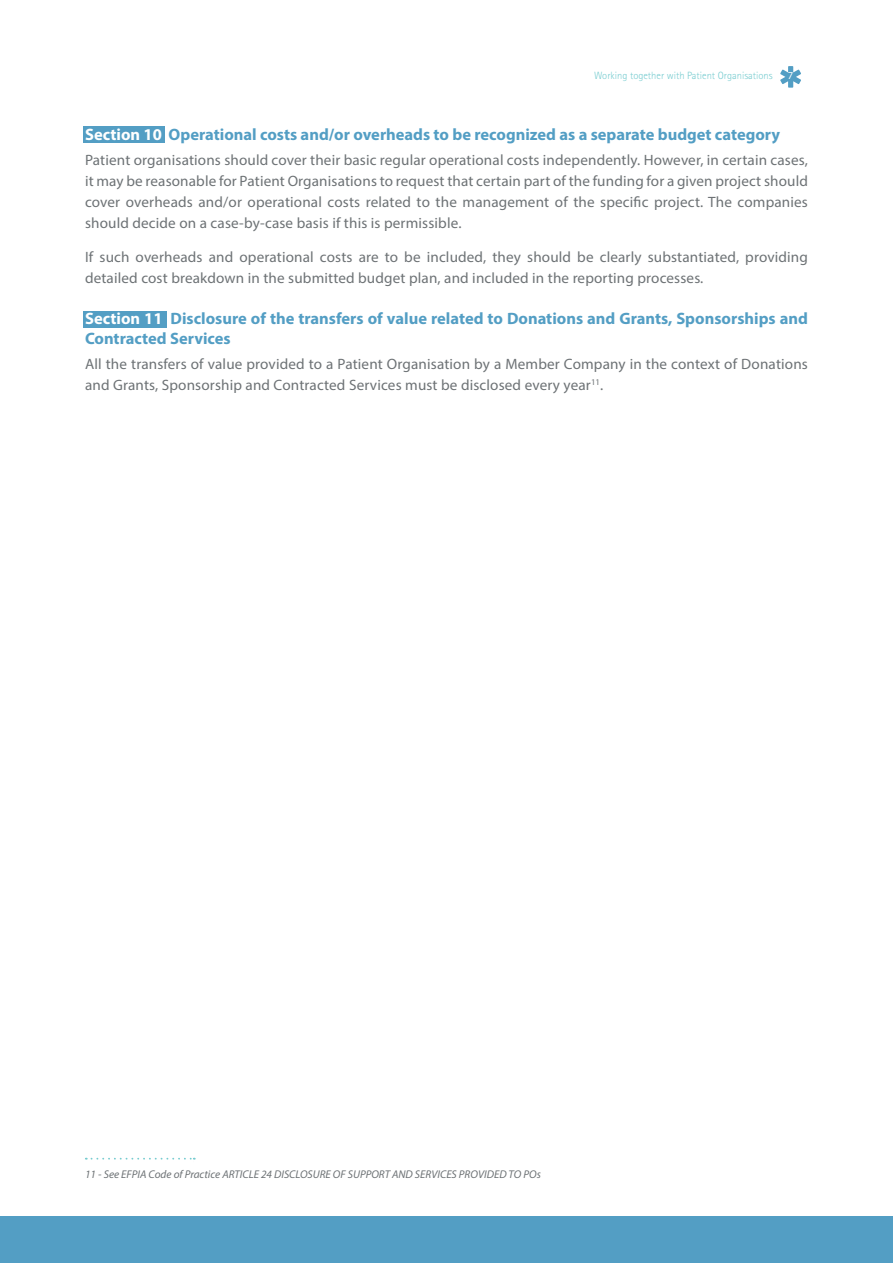
<style>
.page{position:relative;width:893px;height:1263px;background:#fff}
.page>*{position:absolute;margin:0;border:0;box-sizing:border-box;transform-origin:0 0}
.t1{font:700 16.5px/19.8px "Myriad Pro";color:#539ec4}
.t2{font:15px/21px "Myriad Pro";letter-spacing:.01em;color:#6d7275}
.t3{font:italic 11.25px "Myriad Pro";color:#6d7275}
.t4{font:300 10.5px "Rotis Sans Serif Std";color:#77ccd0}
.t5{font:10.5px "Myriad Pro";color:#fff}
.s1{color:#fff}
</style>
<div class="page">
<svg style="left:780px;top:66px;width:21px;height:22px"></svg>
<div style="left:0;top:1216px;width:893px;height:47px;background:#539ec4"></div>
<div style="left:83px;top:311px;width:84px;height:16px;background:#539ec4"></div>
<div style="left:83px;top:126px;width:82px;height:17px;background:#539ec4"></div>
<svg style="left:86px;top:1158px;width:109px;height:1px"></svg>
<p class="t4" style="left:594px;top:70px;width:180px">Working together with Patient Organisations</p>
<p class="t5" style="left:788px;top:69px;width:7px">7</p>
<p class="t1" style="left:85px;top:124px;width:696px"><span class="s1">Section 10</span> Operational costs and/or overheads to be recognized as a separate budget category</p>
<p class="t2" style="left:85px;top:149px;width:724px;text-align:justify">Patient organisations should cover their basic regular operational costs independently. However, in certain cases, it may be reasonable for Patient Organisations to request that certain part of the funding for a given project should cover overheads and/or operational costs related to the management of the specific project. The companies should decide on a case-by-case basis if this is permissible.</p>
<p class="t2" style="left:85px;top:246px;width:724px">If such overheads and operational costs are to be included, they should be clearly substantiated, providing detailed cost breakdown in the submitted budget plan, and included in the reporting processes.</p>
<p class="t1" style="left:85px;top:308px;width:724px"><span class="s1">Section 11</span> Disclosure of the transfers of value related to Donations and Grants, Sponsorships and<br>Contracted Services</p>
<p class="t2" style="left:85px;top:353px;width:724px">All the transfers of value provided to a Patient Organisation by a Member Company in the context of Donations and Grants, Sponsorship and Contracted Services must be disclosed every year<sup>11</sup>.</p>
<p class="t3" style="left:85px;top:1167px;width:457px">11 - See EFPIA Code of Practice ARTICLE 24 DISCLOSURE OF SUPPORT AND SERVICES PROVIDED TO POs</p>
</div>
